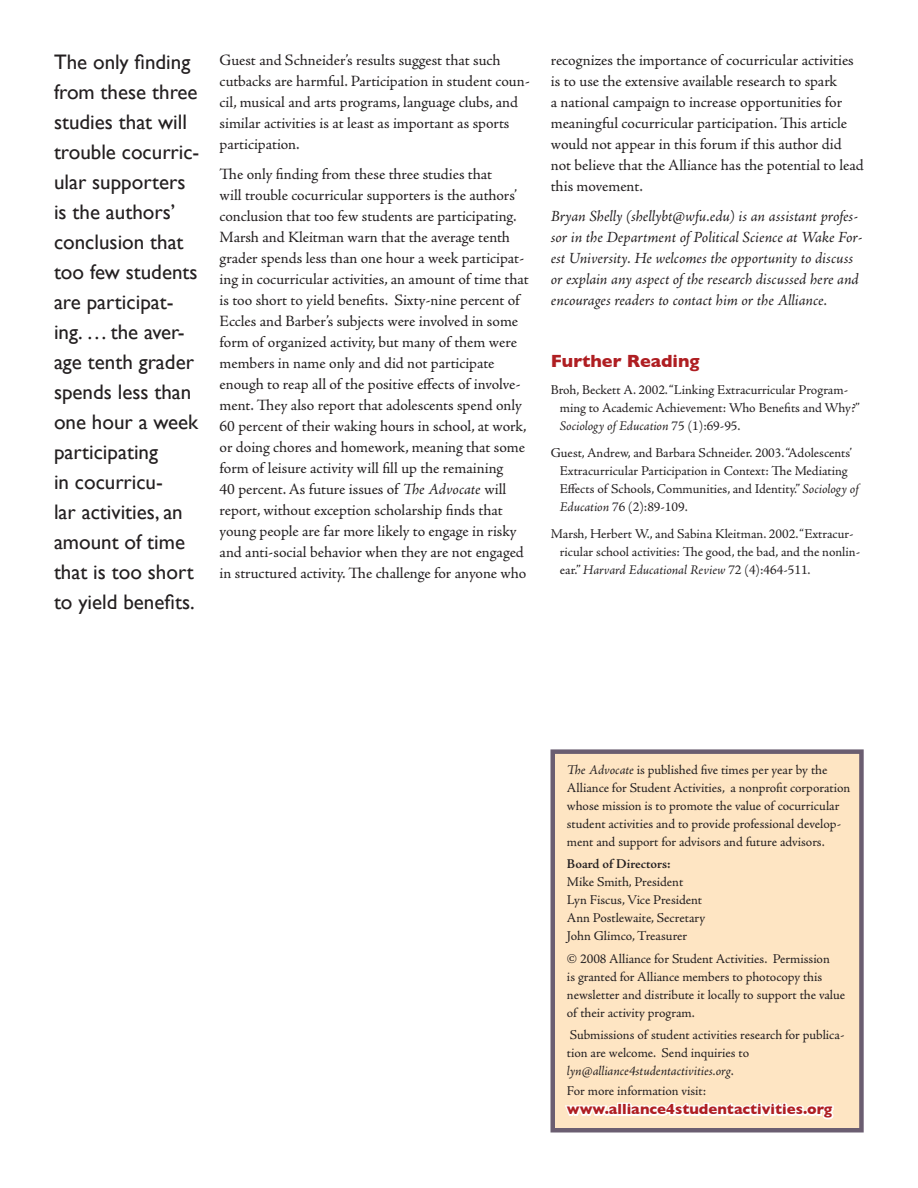
<style>
.page{position:relative;width:918px;height:1188px;background:#fff}
.page>*{position:absolute;margin:0;border:0;box-sizing:border-box;transform-origin:0 0}
.Pull_quote{font:21px/30px "Gill Sans";color:#231f20}
.Subhead{font:700 18px "Gill Sans";color:#af1e22}
.Body_text{font:15.75px/21px "Adobe Jenson Pro";letter-spacing:-.005em;color:#231f20}
.byline{font:italic 15.75px/21px "Adobe Jenson Pro";letter-spacing:-.005em;color:#231f20}
.t1{font:700 15px "Gill Sans";color:#af1e22}
.Masthead{font:13.5px/18px "Adobe Jenson Pro";letter-spacing:-.005em;color:#231f20}
.References{font:13.5px/18px "Adobe Jenson Pro";letter-spacing:-.005em;color:#231f20}
.Masthead-2{font:600 13.5px "Adobe Jenson Pro";letter-spacing:-.005em;color:#231f20}
.s1{font-style:italic}
</style>
<div class="page">
<div style="left:550px;top:749px;width:314px;height:383px;background:#fee5c3;border:4px solid #6b5e71"></div>
<svg style="left:565px;top:1102px;width:269px;height:18px"></svg>
<p class="Pull_quote" style="left:54px;top:46px;width:147px">The only finding from these three studies that will trouble cocurric&shy;ular supporters is the authors’ conclusion that too few students are participat&shy;ing. … the aver&shy;age tenth grader spends less than one hour a week participating<br>in cocurricu-<br>lar activities, an amount of time that is too short to yield benefits.</p>
<p class="Body_text" style="left:220px;top:50px;width:312px">Guest and Schneider’s results suggest that such cutbacks are harmful. Participation in student coun&shy;cil, musical and arts programs, language clubs, and similar activities is at least as important as sports participation.</p>
<p class="Body_text" style="left:220px;top:164px;width:311px">The only finding from these three studies that<br>will trouble cocurricular supporters is the authors’ conclusion that too few students are participating.<br>Marsh and Kleitman warn that the average tenth grader spends less than one hour a week participat&shy;ing in cocurricular activities, an amount of time that is too short to yield benefits. Sixty-nine percent of Eccles and Barber’s subjects were involved in some form of organized activity, but many of them were members in name only and did not participate enough to reap all of the positive effects of involve&shy;ment. They also report that adolescents spend only 60 percent of their waking hours in school, at work, or doing chores and homework, meaning that some form of leisure activity will fill up the remaining<br>40 percent. As future issues of <span class="s1">The Advocate</span> will report, without exception scholarship finds that young people are far more likely to engage in risky and anti-social behavior when they are not engaged in structured activity. The challenge for anyone who</p>
<p class="Body_text" style="left:551px;top:50px;width:314px">recognizes the importance of cocurricular activities is to use the extensive available research to spark<br>a national campaign to increase opportunities for meaningful cocurricular participation. This article would not appear in this forum if this author did not believe that the Alliance has the potential to lead this movement.</p>
<p class="byline" style="left:551px;top:207px;width:313px">Bryan Shelly (shellybt@wfu.edu) is an assistant profes&shy;sor in the Department of Political Science at Wake For&shy;est University. He welcomes the opportunity to discuss or explain any aspect of the research discussed here and encourages readers to contact him or the Alliance.</p>
<p class="Subhead" style="left:551px;top:350px;width:150px">Further Reading</p>
<p class="References" style="left:560px;top:381px;width:302px;text-indent:-9px">Broh, Beckett A. 2002. “Linking Extracurricular Program&shy;ming to Academic Achievement: Who Benefits and Why?”<br><span class="s1">Sociology of Education</span> 75 (1):69-95.</p>
<p class="References" style="left:560px;top:444px;width:300px;text-indent:-9px">Guest, Andrew, and Barbara Schneider. 2003. “Adolescents’ Extracurricular Participation in Context: The Mediating Effects of Schools, Communities, and Identity.” <span class="s1">Sociology of Education</span> 76 (2):89-109.</p>
<p class="References" style="left:560px;top:525px;width:302px;text-indent:-9px">Marsh, Herbert W., and Sabina Kleitman. 2002. “Extracur&shy;ricular school activities: The good, the bad, and the nonlin&shy;ear.” <span class="s1">Harvard Educational Review</span> 72 (4):464-511.</p>
<p class="Masthead" style="left:567px;top:761px;width:285px"><span class="s1">The Advocate</span> is published five times per year by the Alliance for Student Activities, a nonprofit corporation whose mission is to promote the value of cocurricular student activities and to provide professional develop&shy;ment and support for advisors and future advisors.</p>
<p class="Masthead-2" style="left:567px;top:856px;width:105px">Board of Directors:</p>
<p class="Masthead" style="left:567px;top:873px;width:118px">Mike Smith, President</p>
<p class="Masthead" style="left:567px;top:891px;width:137px">Lyn Fiscus, Vice President</p>
<p class="Masthead" style="left:567px;top:909px;width:140px">Ann Postlewaite, Secretary</p>
<p class="Masthead" style="left:567px;top:927px;width:122px">John Glimco, Treasurer</p>
<p class="Masthead" style="left:567px;top:950px;width:280px">© 2008 Alliance for Student Activities. Permission<br>is granted for Alliance members to photocopy this newsletter and distribute it locally to support the value of their activity program.</p>
<p class="Masthead" style="left:567px;top:1026px;width:279px">Submissions of student activities research for publica&shy;tion are welcome. Send inquiries to <span class="s1">lyn@alliance4studentactivities.org</span>.</p>
<p class="Masthead" style="left:567px;top:1082px;width:141px">For more information visit:</p>
<p class="t1" style="left:567px;top:1101px;width:267px">www.alliance4studentactivities.org</p>
</div>
